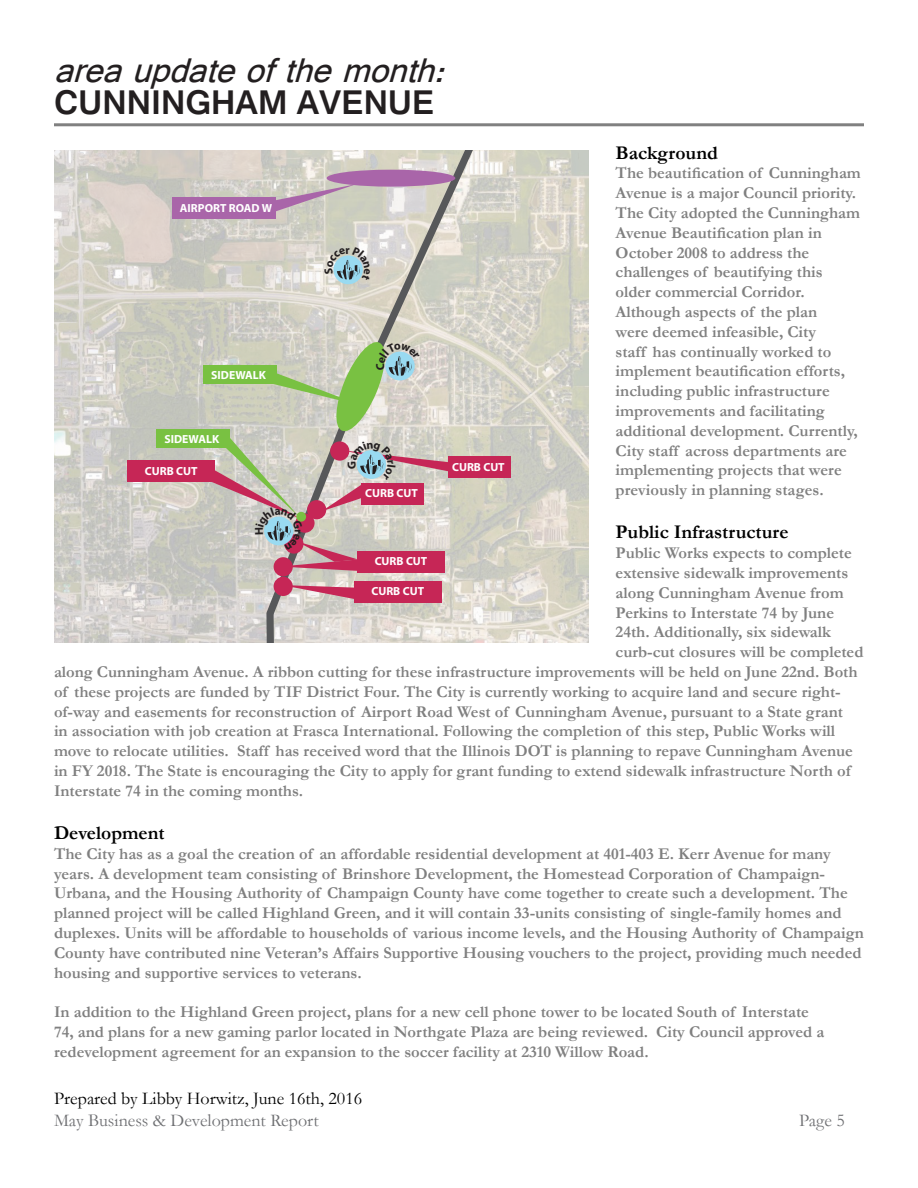
<style>
.page{position:relative;width:918px;height:1188px;background:#fff}
.page>*{position:absolute;margin:0;border:0;box-sizing:border-box;transform-origin:0 0}
.t1{font:italic 36px "Gautami";color:#231f20}
.t2{font:700 36px "Gautami";color:#231f20}
.t3{font:700 19.5px "Garamond";color:#000}
.t4{font:18px "Garamond";color:#000}
.t5{font:18px "Garamond";color:#6f7073}
.t6{font:700 16.5px/19.8px "Garamond";color:#808080}
.t7{font:700 11.7px "Myriad Pro";color:#fff}
</style>
<div class="page">
<img style="left:54px;top:151px;width:535px;height:492px">
<svg style="left:263px;top:151px;width:222px;height:492px;background:#d5d1c8"></svg>
<div style="left:203px;top:366px;width:73px;height:18px;background:#79c142"></div>
<div style="left:448px;top:457px;width:63px;height:21px;background:#c62656"></div>
<div style="left:358px;top:551px;width:87px;height:21px;background:#c62656"></div>
<div style="left:354px;top:581px;width:88px;height:21px;background:#c62656"></div>
<div style="left:128px;top:460px;width:87px;height:22px;background:#c62656"></div>
<div style="left:333px;top:255px;width:30px;height:29px;background:#99daf1;border-radius:50%"></div>
<div style="left:274px;top:557px;width:19px;height:19px;background:#c62656;border-radius:50%"></div>
<div style="left:274px;top:577px;width:19px;height:19px;background:#c62656;border-radius:50%"></div>
<div style="left:156px;top:429px;width:73px;height:18px;background:#79c142"></div>
<div style="left:173px;top:198px;width:103px;height:21px;background:#a965a9"></div>
<svg style="left:260px;top:184px;width:96px;height:31px;background:#c5b4bb"></svg>
<svg style="left:282px;top:585px;width:72px;height:14px"></svg>
<div style="left:327px;top:170px;width:128px;height:17px;background:#a965a9;border-radius:50%"></div>
<hr style="left:54px;top:123px;width:810px;height:3px;background:#808080">
<svg style="left:324px;top:247px;width:46px;height:34px"></svg>
<svg style="left:210px;top:339px;width:240px;height:232px;background:#c5b9ad"></svg>
<p class="t1" style="left:54px;top:49px;width:411px">areaupdateofthemonth:</p>
<p class="t2" style="left:54px;top:80px;width:382px">CUNNINGHAM AVENUE</p>
<p class="t3" style="left:616px;top:139px;width:104px">Background</p>
<p class="t6" style="left:616px;top:163px;width:247px">The beautification of Cunningham<br>Avenue is a major Council priority.<br>The City adopted the Cunningham<br>Avenue Beautification plan in<br>October 2008 to address the challenges of beautifying this older commercial Corridor.<br>Although aspects of the plan<br>were deemed infeasible, City<br>staff has continually worked to implement beautification efforts, including public infrastructure improvements and facilitating additional development. Currently,<br>City staff across departments are implementing projects that were previously in planning stages.</p>
<p class="t3" style="left:616px;top:519px;width:174px">Public Infrastructure</p>
<p class="t6" style="left:616px;top:543px;width:238px">Public Works expects to complete</p>
<p class="t6" style="left:616px;top:563px;width:234px">extensive sidewalk improvements</p>
<p class="t6" style="left:616px;top:583px;width:230px">along Cunningham Avenue from</p>
<p class="t6" style="left:616px;top:603px;width:220px">Perkins to Interstate 74 by June</p>
<p class="t6" style="left:616px;top:622px;width:217px">24th. Additionally, six sidewalk</p>
<p class="t6" style="left:616px;top:642px;width:249px">curb-cut closures will be completed</p>
<p class="t6" style="left:54px;top:662px;width:805px">along Cunningham Avenue. A ribbon cutting for these infrastructure improvements will be held on June 22nd. Both</p>
<p class="t6" style="left:54px;top:682px;width:788px">of these projects are funded by TIF District Four. The City is currently working to acquire land and secure right-</p>
<p class="t6" style="left:54px;top:702px;width:791px">of-way and easements for reconstruction of Airport Road West of Cunningham Avenue, pursuant to a State grant</p>
<p class="t6" style="left:54px;top:721px;width:783px">in association with job creation at Frasca International. Following the completion of this step, Public Works will</p>
<p class="t6" style="left:54px;top:741px;width:800px">move to relocate utilities. Staff has received word that the Illinois DOT is planning to repave Cunningham Avenue</p>
<p class="t6" style="left:54px;top:761px;width:798px">in FY 2018. The State is encouraging the City to apply for grant funding to extend sidewalk infrastructure North of</p>
<p class="t6" style="left:54px;top:781px;width:251px">Interstate 74 in the coming months.</p>
<p class="t3" style="left:54px;top:820px;width:112px">Development</p>
<p class="t6" style="left:54px;top:844px;width:811px">The City has as a goal the creation of an affordable residential development at 401-403 E. Kerr Avenue for many years. A development team consisting of Brinshore Development, the Homestead Corporation of Champaign-Urbana, and the Housing Authority of Champaign County have come together to create such a development. The planned project will be called Highland Green, and it will contain 33-units consisting of single-family homes and duplexes. Units will be affordable to households of various income levels, and the Housing Authority of Champaign County have contributed nine Veteran’s Affairs Supportive Housing vouchers to the project, providing much needed housing and supportive services to veterans.</p>
<p class="t6" style="left:54px;top:1002px;width:772px">In addition to the Highland Green project, plans for a new cell phone tower to be located South of Interstate<br>74, and plans for a new gaming parlor located in Northgate Plaza are being reviewed. City Council approved a redevelopment agreement for an expansion to the soccer facility at 2310 Willow Road.</p>
<p class="t7" style="left:180px;top:200px;width:94px">AIRPORT ROAD W</p>
<p class="t7" style="left:211px;top:368px;width:56px">SIDEWALK</p>
<p class="t7" style="left:164px;top:431px;width:56px">SIDEWALK</p>
<p class="t7" style="left:452px;top:459px;width:54px">CURB CUT</p>
<p class="t7" style="left:145px;top:463px;width:54px">CURB CUT</p>
<p class="t7" style="left:365px;top:486px;width:54px">CURB CUT</p>
<p class="t7" style="left:375px;top:554px;width:54px">CURB CUT</p>
<p class="t7" style="left:371px;top:584px;width:54px">CURB CUT</p>
<p class="t4" style="left:54px;top:1087px;width:310px">Prepared by Libby Horwitz, June 16th, 2016</p>
<p class="t5" style="left:54px;top:1108px;width:266px">May Business &amp; Development Report</p>
<p class="t5" style="left:799px;top:1108px;width:47px">Page 5</p>
</div>
